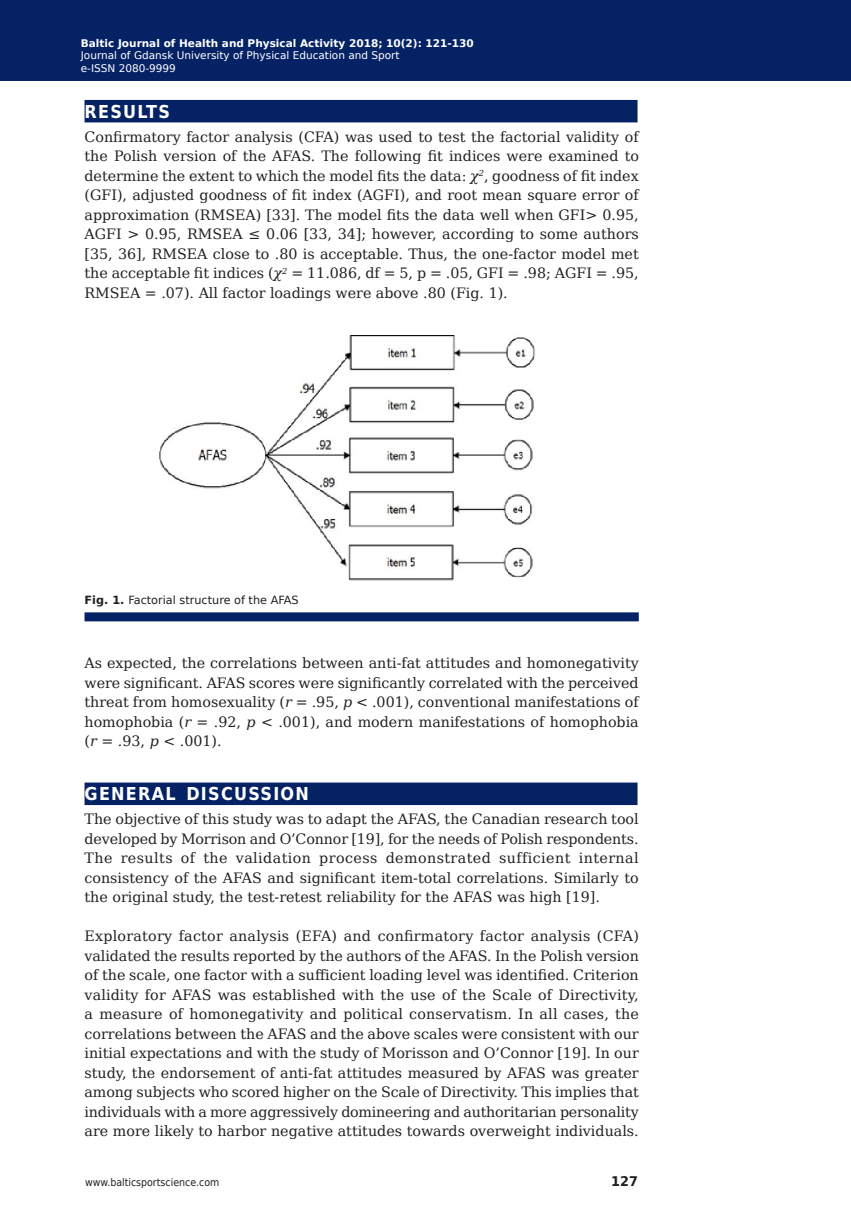
<style>
.page{position:relative;width:851px;height:1212px;background:#fff}
.page>*{position:absolute;margin:0;border:0;box-sizing:border-box;transform-origin:0 0}
.Subhead{font:700 17.85px "DejaVu Sans Condensed";letter-spacing:.07em;color:#fff}
.Body_Text{font:14.25px/19.5px "DejaVu Serif";color:#231f20;text-align:justify}
.t1{font:700 13.35px "DejaVu Sans";color:#231f20;scale:.96 1}
.Figure{font:11.25px "DejaVu Sans";color:#231f20}
.t2{font:10.5px/12.6px "DejaVu Sans";color:#fff}
.t3{font:700 10.5px "DejaVu Sans";color:#fff}
.t4{font:10.5px "DejaVu Sans Condensed";color:#231f20}
.s1{font-style:italic}
.s2{font-weight:700}
</style>
<div class="page">
<div style="left:0;top:0;width:850px;height:80px;background:#052265"></div>
<div style="left:84px;top:100px;width:553px;height:22px;background:#052265"></div>
<div style="left:84px;top:612px;width:554px;height:9px;background:#052265"></div>
<div style="left:84px;top:782px;width:553px;height:23px;background:#052265"></div>
<img style="left:160px;top:336px;width:375px;height:245px">
<p class="t3" style="left:86px;top:34px;width:358px">Baltic Journal of Health and Physical Activity 2014; 1(1): 1-4</p>
<p class="t2" style="left:86px;top:48px;width:320px">Journal of Gdansk University of Physical Education and Sport e-I SN 2080-</p>
<p class="t3" style="left:81px;top:34px;width:394px">Baltic Journal of Health and Physical Activity 2018; 10(2): 121-130</p>
<p class="t2" style="left:81px;top:49px;width:320px">Journal of Gdansk University of Physical Education and Sport</p>
<p class="t2" style="left:81px;top:62px;width:102px">e-ISSN 2080-99999</p>
<p class="Subhead" style="left:84px;top:97px;width:87px">RESULTS</p>
<p class="Body_Text" style="left:84px;top:127px;width:556px">Confirmatory factor analysis (CFA) was used to test the factorial validity of the Polish version of the AFAS. The following fit indices were examined to determine the extent to which the model fits the data: <span class="s1">χ</span><sup>2</sup>, goodness of fit index (GFI), adjusted goodness of fit index (AGFI), and root mean square error of approximation (RMSEA) [33]. The model fits the data well when GFI&gt; 0.95, AGFI &gt; 0.95, RMSEA ≤ 0.06 [33, 34]; however, according to some authors [35, 36], RMSEA close to .80 is acceptable. Thus, the one-factor model met the acceptable fit indices (<span class="s1">χ</span><sup>2</sup> = 11.086, df = 5, p = .05, GFI = .98; AGFI = .95, RMSEA = .07). All factor loadings were above .80 (Fig. 1).</p>
<p class="Figure" style="left:84px;top:591px;width:216px"><span class="s2">Fig. 1.</span> Factorial structure of the AFAS</p>
<p class="Body_Text" style="left:84px;top:653px;width:555px">As expected, the correlations between anti-fat attitudes and homonegativity were significant. AFAS scores were significantly correlated with the perceived threat from homosexuality (<span class="s1">r</span> = .95, <span class="s1">p</span> &lt; .001), conventional manifestations of homophobia (<span class="s1">r</span> = .92, <span class="s1">p</span> &lt; .001), and modern manifestations of homophobia (<span class="s1">r</span> = .93, <span class="s1">p</span> &lt; .001).</p>
<p class="Subhead" style="left:84px;top:779px;width:226px">GENERAL DISCUSSION</p>
<p class="Body_Text" style="left:84px;top:809px;width:555px">The objective of this study was to adapt the AFAS, the Canadian research tool developed by Morrison and O’Connor [19], for the needs of Polish respondents.<br>The results of the validation process demonstrated sufficient internal consistency of the AFAS and significant item-total correlations. Similarly to the original study, the test-retest reliability for the AFAS was high [19].</p>
<p class="Body_Text" style="left:84px;top:926px;width:556px">Exploratory factor analysis (EFA) and confirmatory factor analysis (CFA) validated the results reported by the authors of the AFAS. In the Polish version of the scale, one factor with a sufficient loading level was identified. Criterion validity for AFAS was established with the use of the Scale of Directivity, a measure of homonegativity and political conservatism. In all cases, the correlations between the AFAS and the above scales were consistent with our initial expectations and with the study of Morisson and O’Connor [19]. In our study, the endorsement of anti-fat attitudes measured by AFAS was greater among subjects who scored higher on the Scale of Directivity. This implies that individuals with a more aggressively domineering and authoritarian personality are more likely to harbor negative attitudes towards overweight individuals.</p>
<p class="t4" style="left:85px;top:1174px;width:136px">www.balticsportscience.com</p>
<p class="t1" style="left:611px;top:1170px;width:29px">127</p>
</div>
